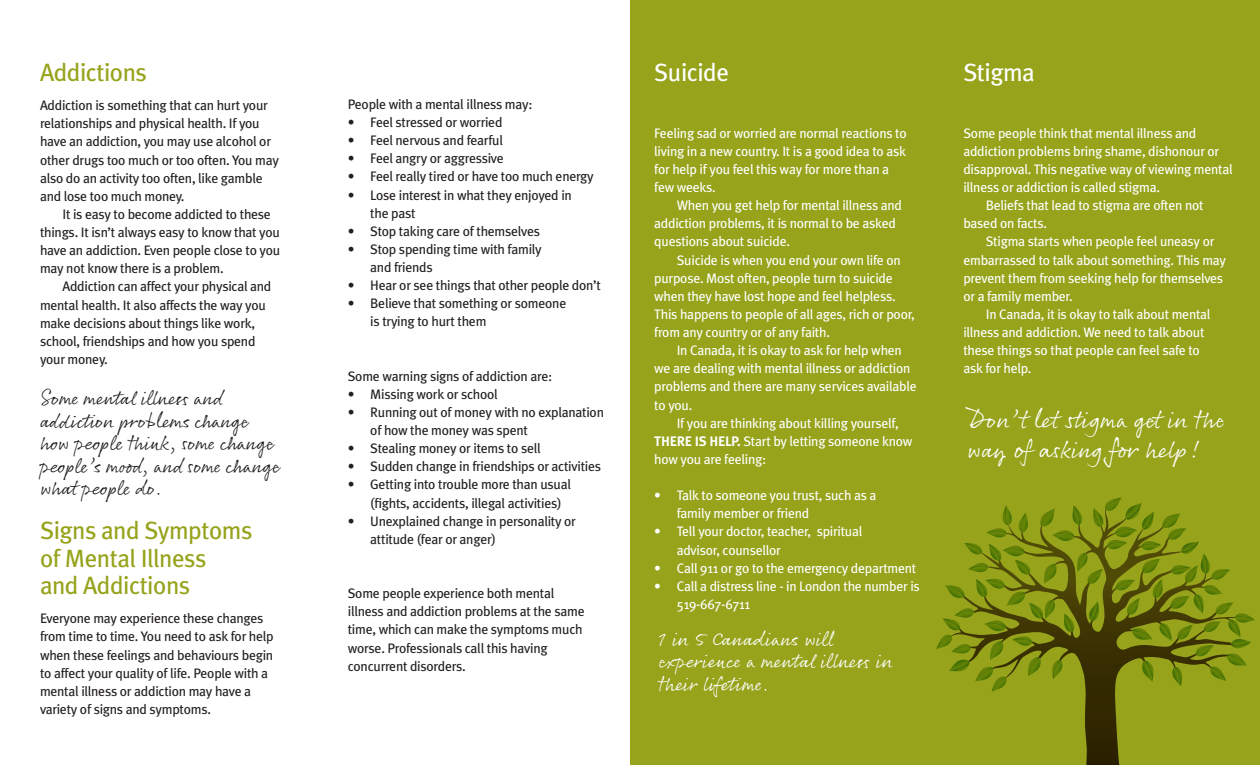
<style>
.page{position:relative;width:1260px;height:765px;background:#fff}
.page>*{position:absolute;margin:0;border:0;box-sizing:border-box;transform-origin:0 0}
.t1{font:25px/27.5px "Meta Plus";letter-spacing:-.02em;color:#96a31b}
.t2{font:25px "Meta Plus";letter-spacing:-.02em;color:#fff}
.t3{font:24.38px/29.2px "Rollerscript Smooth";color:#fff}
.t4{font:20px/22.5px "Rollerscript Smooth";letter-spacing:-.02em;color:#231f20}
.t5{font:20px/22.5px "Rollerscript Smooth";color:#fff}
.t6{font:13.75px/18.1px "Meta Plus";letter-spacing:-.02em;color:#231f20}
.t7{font:13.75px/18.1px "Meta Plus";letter-spacing:-.02em;color:#fff}
.s1{font-weight:700}
</style>
<div class="page">
<div style="left:631px;top:0;width:629px;height:765px;background:#96a31b"></div>
<svg style="left:936px;top:498px;width:319px;height:194px"></svg>
<h1 class="t1" style="left:40px;top:58px;width:109px">Addictions</h1>
<p class="t6" style="left:40px;top:96px;width:242px">Addiction is something that can hurt your relationships and physical health. If you have an addiction, you may use alcohol or other drugs too much or too often. You may also do an activity too often, like gamble and lose too much money.<br>It is easy to become addicted to these things. It isn’t always easy to know that you have an addiction. Even people close to you may not know there is a problem.</p>
<p class="t6" style="left:40px;top:278px;width:233px;text-indent:22px">Addiction can affect your physical and mental health. It also affects the way you make decisions about things like work, school, friendships and how you spend your money.</p>
<h3 class="t4" style="left:40px;top:386px;width:242px">Some mental illness and addiction problems change how people think, some change people’s mood, and some change what people do.</h3>
<h1 class="t1" style="left:40px;top:516px;width:214px">Signs and Symptoms of Mental I llness<br>and Addictions</h1>
<p class="t6" style="left:40px;top:609px;width:235px">Everyone may experience these changes from time to time. You need to ask for help when these feelings and behaviours begin to affect your quality of life. People with a mental illness or addiction may have a variety of signs and symptoms.</p>
<p class="t6" style="left:348px;top:95px;width:186px">People with a mental illness may:</p>
<p class="t6" style="left:348px;top:113px;width:156px">• Feel stressed or worried</p>
<p class="t6" style="left:348px;top:131px;width:157px">• Feel nervous and fearful</p>
<p class="t6" style="left:348px;top:149px;width:157px">• Feel angry or aggressive</p>
<p class="t6" style="left:348px;top:167px;width:248px">• Feel really tired or have too much energy</p>
<p class="t6" style="left:370px;top:186px;width:203px;text-indent:-22px">• Lose interest in what they enjoyed in the past</p>
<p class="t6" style="left:348px;top:222px;width:194px">• Stop taking care of themselves</p>
<p class="t6" style="left:370px;top:240px;width:173px;text-indent:-22px">• Stop spending time with family and friends</p>
<p class="t6" style="left:348px;top:276px;width:255px">• Hear or see things that other people don’t</p>
<p class="t6" style="left:370px;top:294px;width:198px;text-indent:-22px">• Believe that something or someone is trying to hurt them</p>
<p class="t6" style="left:348px;top:367px;width:206px">Some warning signs of addiction are:</p>
<p class="t6" style="left:348px;top:385px;width:152px">• Missing work or school</p>
<p class="t6" style="left:370px;top:403px;width:235px;text-indent:-22px">• Running out of money with no explanation of how the money was spent</p>
<p class="t6" style="left:348px;top:439px;width:194px">• Stealing money or items to sell</p>
<p class="t6" style="left:348px;top:457px;width:255px">• Sudden change in friendships or activities</p>
<p class="t6" style="left:370px;top:476px;width:202px;text-indent:-22px">• Getting into trouble more than usual (fights, accidents, illegal activities)</p>
<p class="t6" style="left:370px;top:512px;width:207px;text-indent:-22px">• U nexplained change in personality or attitude (fear or anger)</p>
<p class="t6" style="left:348px;top:584px;width:238px">Some people experience both mental illness and addiction problems at the same time, which can make the symptoms much worse. Professionals call this having concurrent disorders.</p>
<h1 class="t2" style="left:654px;top:58px;width:76px">Suicide</h1>
<p class="t7" style="left:654px;top:124px;width:254px">Feeling sad or worried are normal reactions to living in a new country. It is a good idea to ask for help if you feel this way for more than a few weeks.</p>
<p class="t7" style="left:654px;top:196px;width:249px;text-indent:22px">When you get help for mental illness and addiction problems, it is normal to be asked questions about suicide.</p>
<p class="t7" style="left:654px;top:251px;width:264px;text-indent:22px">Suicide is when you end your own life on purpose. Most often, people turn to suicide when they have lost hope and feel helpless.<br>This happens to people of all ages, rich or poor, from any country or of any faith.<br>I n Canada, it is okay to ask for help when we are dealing with mental illness or addiction problems and there are many services available to you.<br>If you are thinking about killing yourself, <span class="s1">THERE IS HELP.</span> Start by letting someone know how you are feeling:</p>
<p class="t7" style="left:677px;top:486px;width:201px;text-indent:-22px">• Talk to someone you trust, such as a family member or friend</p>
<p class="t7" style="left:677px;top:522px;width:187px;text-indent:-22px">• Tell your doctor, teacher, spiritual advisor, counsellor</p>
<p class="t7" style="left:654px;top:559px;width:264px">• Call 911 or go to the emergency department</p>
<p class="t7" style="left:677px;top:577px;width:245px;text-indent:-22px">• Call a distress line - in London the number is<br>519-667-6711</p>
<h3 class="t5" style="left:659px;top:626px;width:235px">1 in 5 Canadians will experience a mental illness in their lifetime.</h3>
<h1 class="t2" style="left:963px;top:58px;width:73px">Stigma</h1>
<p class="t7" style="left:963px;top:124px;width:271px">Some people think that mental illness and addiction problems bring shame, dishonour or disapproval. This negative way of viewing mental illness or addiction is called stigma.<br>Beliefs that lead to stigma are often not based on facts.</p>
<p class="t7" style="left:963px;top:233px;width:264px;text-indent:22px">Stigma starts when people feel uneasy or embarrassed to talk about something. This may prevent them from seeking help for themselves or a family member.<br>I n Canada, it is okay to talk about mental illness and addiction. We need to talk about these things so that people can feel safe to<br>ask for help.</p>
<h2 class="t3" style="left:967px;top:404px;width:259px">Don’t let stigma get in the way of asking for help!</h2>
</div>
